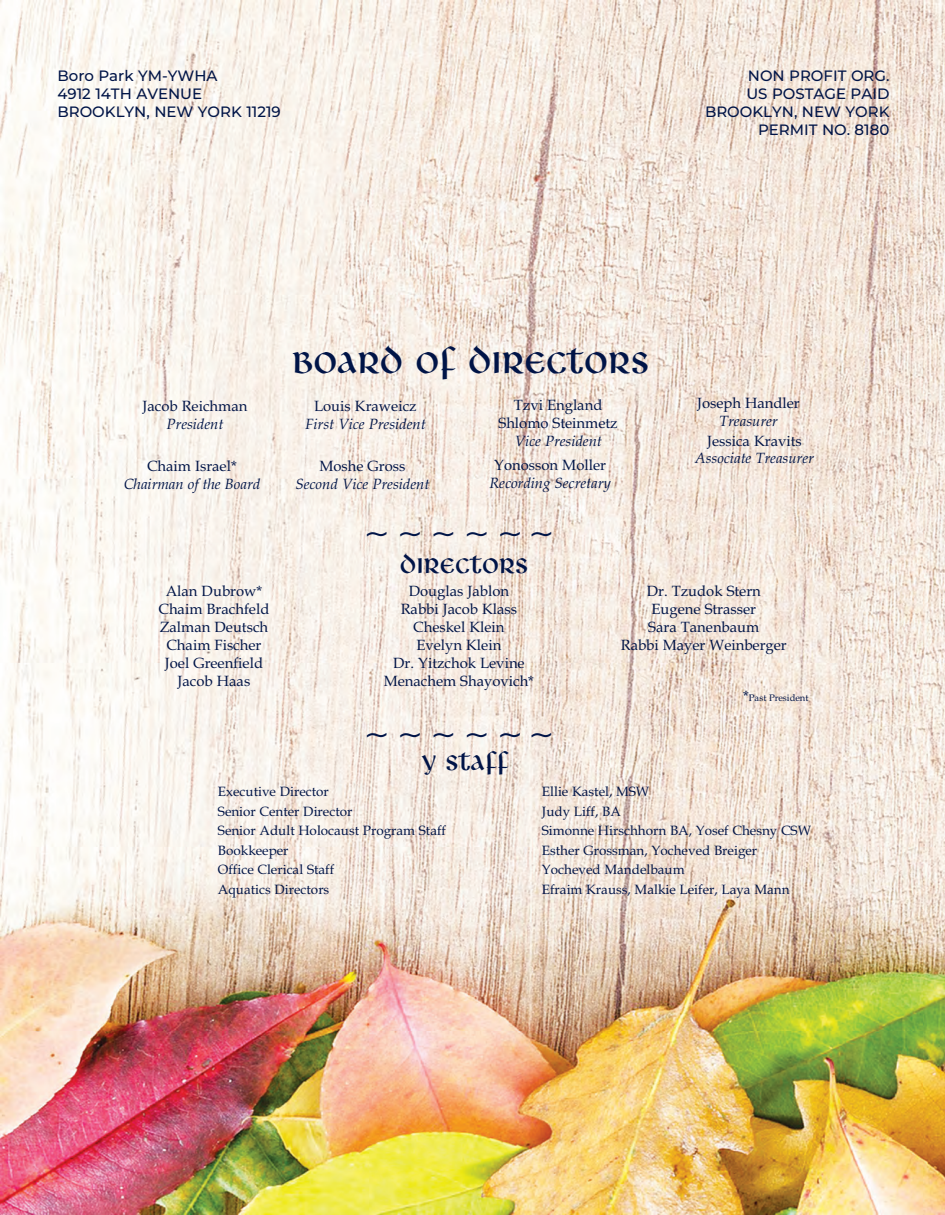
<style>
.page{position:relative;width:945px;height:1215px;background:#fff}
.page>*{position:absolute;margin:0;border:0;box-sizing:border-box;transform-origin:0 0}
.t1{font:41.7px "Libra BT";color:#001447}
.t2{font:29.7px "Libra BT";color:#001447}
.t3{font:500 15px "Montserrat";color:#001447}
.t4{font:14.85px "Book Antiqua";color:#001447}
.t5{font:italic 14.85px "Book Antiqua";color:#001447}
.t6{font:13.5px "Book Antiqua";color:#001447}
.t7{font:9.45px "Book Antiqua";color:#001447}
.s1{font-size:14.85px}
</style>
<div class="page">
<img style="left:0;top:0;width:945px;height:1215px">
<p class="t3" style="left:57px;top:67px;width:162px">Boro Park YM-YWHA</p>
<p class="t3" style="left:748px;top:67px;width:143px">NON PROFIT ORG.</p>
<p class="t3" style="left:57px;top:85px;width:146px">4912 14TH AVENUE</p>
<p class="t3" style="left:746px;top:85px;width:145px">US POSTAGE PAID</p>
<p class="t3" style="left:57px;top:103px;width:225px">BROOKLYN, NEW YORK 11219</p>
<p class="t3" style="left:705px;top:103px;width:186px">BROOKLYN, NEW YORK</p>
<p class="t3" style="left:758px;top:121px;width:133px">PERMIT NO. 8180</p>
<p class="t1" style="left:292px;top:334px;width:359px">Board of Directors</p>
<p class="t4" style="left:142px;top:400px;width:106px">Jacob Reichman</p>
<p class="t5" style="left:167px;top:418px;width:58px">President</p>
<p class="t4" style="left:147px;top:460px;width:91px">Chaim Israel*</p>
<p class="t5" style="left:124px;top:478px;width:138px">Chairman of the Board</p>
<p class="t4" style="left:314px;top:400px;width:104px">Louis Kraweicz</p>
<p class="t5" style="left:305px;top:418px;width:122px">First Vice President</p>
<p class="t4" style="left:319px;top:460px;width:87px">Moshe Gross</p>
<p class="t5" style="left:295px;top:478px;width:135px">Second Vice President</p>
<p class="t4" style="left:514px;top:399px;width:90px">Tzvi England</p>
<p class="t4" style="left:499px;top:417px;width:121px">Shlomo Steinmetz</p>
<p class="t5" style="left:514px;top:435px;width:89px">Vice President</p>
<p class="t4" style="left:494px;top:459px;width:113px">Yonosson Moller</p>
<p class="t5" style="left:489px;top:477px;width:123px">Recording Secretary</p>
<p class="t4" style="left:697px;top:397px;width:104px">Joseph Handler</p>
<p class="t5" style="left:719px;top:415px;width:60px">Treasurer</p>
<p class="t4" style="left:707px;top:435px;width:96px">Jessica Kravits</p>
<p class="t5" style="left:695px;top:453px;width:120px">Associate Treasurer</p>
<p class="t2" style="left:365px;top:515px;width:191px">~ ~ ~ ~ ~ ~</p>
<p class="t2" style="left:400px;top:545px;width:130px">Directors</p>
<p class="t4" style="left:166px;top:585px;width:98px">Alan Dubrow*</p>
<p class="t4" style="left:159px;top:603px;width:112px">Chaim Brachfeld</p>
<p class="t4" style="left:160px;top:621px;width:110px">Zalman Deutsch</p>
<p class="t4" style="left:166px;top:639px;width:96px">Chaim Fischer</p>
<p class="t4" style="left:165px;top:657px;width:100px">Joel Greenfield</p>
<p class="t4" style="left:178px;top:675px;width:74px">Jacob Haas</p>
<p class="t4" style="left:409px;top:585px;width:102px">Douglas Jablon</p>
<p class="t4" style="left:401px;top:603px;width:118px">Rabbi Jacob Klass</p>
<p class="t4" style="left:413px;top:621px;width:93px">Cheskel Klein</p>
<p class="t4" style="left:416px;top:639px;width:86px">Evelyn Klein</p>
<p class="t4" style="left:393px;top:657px;width:133px">Dr. Yitzchok Levine</p>
<p class="t4" style="left:384px;top:675px;width:152px">Menachem Shayovich*</p>
<p class="t4" style="left:647px;top:585px;width:116px">Dr. Tzudok Stern</p>
<p class="t4" style="left:652px;top:603px;width:106px">Eugene Strasser</p>
<p class="t4" style="left:648px;top:621px;width:112px">Sara Tanenbaum</p>
<p class="t4" style="left:621px;top:639px;width:167px">Rabbi Mayer Weinberger</p>
<p class="t7" style="left:743px;top:694px;width:67px"><span class="s1">*</span>Past President</p>
<p class="t2" style="left:365px;top:716px;width:191px">~ ~ ~ ~ ~ ~</p>
<p class="t2" style="left:422px;top:743px;width:88px">Y Staff</p>
<p class="t6" style="left:218px;top:786px;width:112px">Executive Director</p>
<p class="t6" style="left:542px;top:786px;width:109px">Ellie Kastel, MSW</p>
<p class="t6" style="left:218px;top:806px;width:136px">Senior Center Director</p>
<p class="t6" style="left:542px;top:806px;width:80px">Judy Liff, BA</p>
<p class="t6" style="left:218px;top:825px;width:230px">Senior Adult Holocaust Program Staff</p>
<p class="t6" style="left:542px;top:825px;width:271px">Simonne Hirschhorn BA, Yosef Chesny CSW</p>
<p class="t6" style="left:218px;top:845px;width:72px">Bookkeeper</p>
<p class="t6" style="left:542px;top:845px;width:217px">Esther Grossman, Yocheved Breiger</p>
<p class="t6" style="left:218px;top:864px;width:118px">Office Clerical Staff</p>
<p class="t6" style="left:542px;top:864px;width:144px">Yocheved Mandelbaum</p>
<p class="t6" style="left:218px;top:884px;width:113px">Aquatics Directors</p>
<p class="t6" style="left:542px;top:884px;width:249px">Efraim Krauss, Malkie Leifer, Laya Mann</p>
</div>
